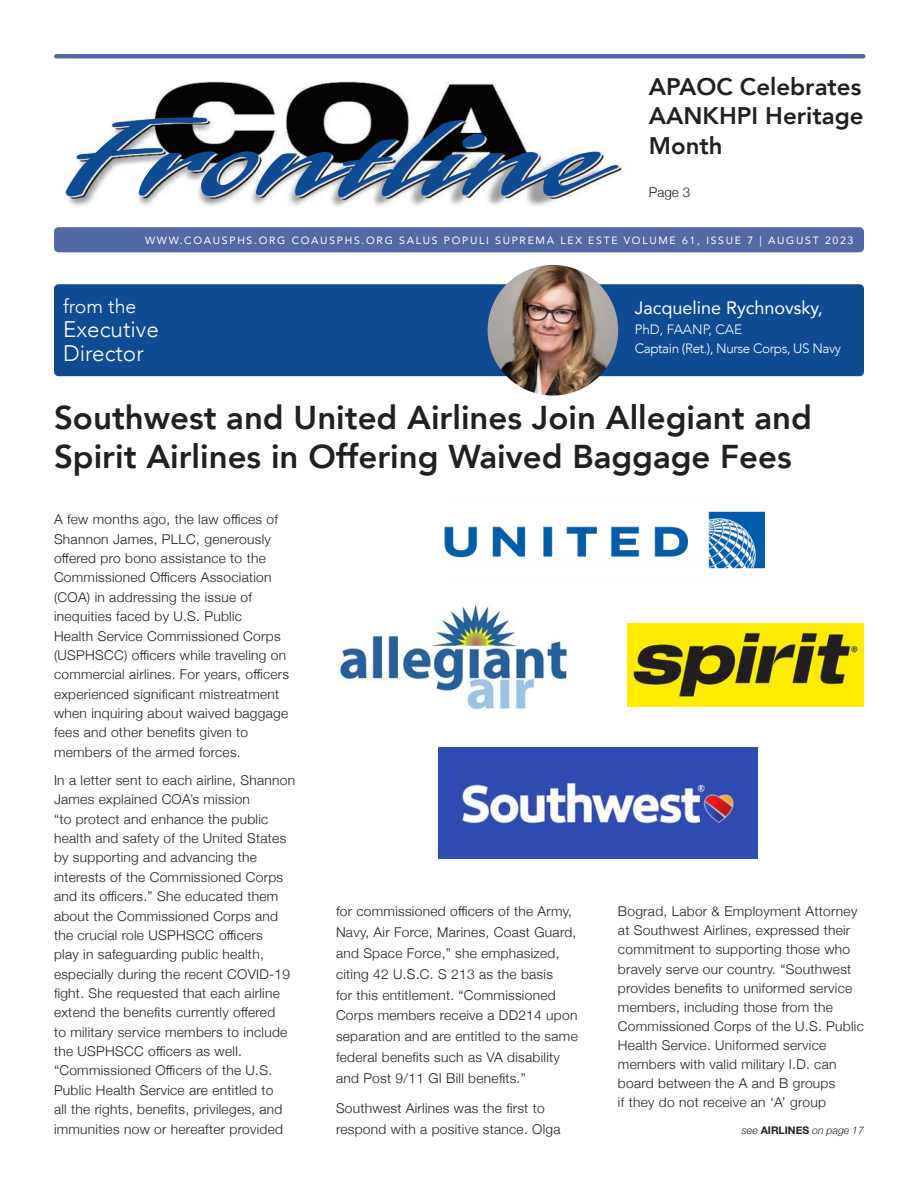
<style>
.page{position:relative;width:918px;height:1188px;background:#fff}
.page>*{position:absolute;margin:0;border:0;box-sizing:border-box;transform-origin:0 0}
.Headline_1{font:800 33px/39.6px "Avenir";color:#231f20}
.Body{font:800 24px/29.7px "Avenir";color:#231f20;text-align:justify}
.t1{font:300 22.5px "Avenir";color:#fff}
.t2{font:300 19.5px "Avenir";color:#fff}
.t3{font:18px "Avenir";color:#fff}
.Body-2{font:300 13.5px/19.4px "Helvetica Neue";letter-spacing:.02em;color:#231f20}
.t4{font:300 13.5px/19.5px "Avenir";letter-spacing:-.03em;color:#fff}
.t5{font:10.5px "Avenir";letter-spacing:.16em;color:#fff}
.t6{font:italic 300 10.5px "Helvetica Neue";color:#231f20}
.s1{color:#5369a5}
.s2{font-weight:700;font-style:normal}
</style>
<div class="page">
<img style="left:338px;top:604px;width:234px;height:107px">
<div style="left:54px;top:227px;width:810px;height:25px;background:#5369a5;border-radius:4px"></div>
<div style="left:54px;top:284px;width:810px;height:92px;background:#0f4b92;border-radius:4px"></div>
<img style="left:488px;top:265px;width:130px;height:131px;border-radius:65px">
<img style="left:64px;top:81px;width:559px;height:126px">
<hr style="left:56px;top:54px;width:807px;height:4px;background:#5369a5">
<svg style="left:66px;top:116px;width:552px;height:83px"></svg>
<img style="left:438px;top:747px;width:319px;height:112px">
<img style="left:444px;top:511px;width:321px;height:58px">
<img style="left:628px;top:624px;width:236px;height:82px">
<p class="Body" style="left:649px;top:71px;width:216px">APAOC Celebrates AANKHPI Heritage Month</p>
<p class="Body-2" style="left:649px;top:182px;width:43px">Page 3</p>
<p class="t5" style="left:145px;top:231px;width:714px">WWW.COAUSPHS.ORG COAUSPHS.ORG SALUS POPULI SUPREMA LEX ESTE VOLUME 61, ISSUE 7 | AUGUST 2023<span class="s1">.</span></p>
<p class="t2" style="left:63px;top:294px;width:75px">from the</p>
<p class="t1" style="left:63px;top:316px;width:97px">Executive</p>
<p class="t1" style="left:63px;top:340px;width:82px">Director</p>
<p class="t3" style="left:635px;top:294px;width:190px">Jacqueline Rychnovsky,</p>
<p class="t4" style="left:635px;top:319px;width:208px">PhD, FAANP, CAE<br>Captain (Ret.), Nurse Corps, US Navy</p>
<p class="Headline_1" style="left:54px;top:397px;width:759px">Southwest and United Airlines Join Allegiant and<br>Spirit Airlines in Offering Waived Baggage Fees</p>
<p class="Body-2" style="left:54px;top:509px;width:237px">A few months ago, the law offices of Shannon James, PLLC, generously offered pro bono assistance to the Commissioned Officers Association (COA) in addressing the issue of inequities faced by U.S. Public<br>Health Service Commissioned Corps (USPHSCC) officers while traveling on commercial airlines. For years, officers experienced significant mistreatment when inquiring about waived baggage fees and other benefits given to members of the armed forces.</p>
<p class="Body-2" style="left:54px;top:770px;width:243px">In a letter sent to each airline, Shannon James explained COA’s mission<br>“to protect and enhance the public health and safety of the United States by supporting and advancing the interests of the Commissioned Corps and its officers.” She educated them about the Commissioned Corps and the crucial role USPHSCC officers<br>play in safeguarding public health, especially during the recent COVID-19 fight. She requested that each airline extend the benefits currently offered<br>to military service members to include the USPHSCC officers as well. “Commissioned Officers of the U.S.<br>Public Health Service are entitled to<br>all the rights, benefits, privileges, and immunities now or hereafter provided</p>
<p class="Body-2" style="left:336px;top:900px;width:243px;line-height:20.9px">for commissioned officers of the Army, Navy, Air Force, Marines, Coast Guard, and Space Force,” she emphasized, citing 42 U.S.C. S 213 as the basis<br>for this entitlement. “Commissioned Corps members receive a DD214 upon separation and are entitled to the same federal benefits such as VA disability and Post 9/11 GI Bill benefits.”</p>
<p class="Body-2" style="left:336px;top:1096px;width:226px;line-height:20.9px">Southwest Airlines was the first to respond with a positive stance. Olga</p>
<p class="Body-2" style="left:618px;top:901px;width:247px">Bograd, Labor &amp; Employment Attorney at Southwest Airlines, expressed their commitment to supporting those who bravely serve our country. “Southwest provides benefits to uniformed service members, including those from the Commissioned Corps of the U.S. Public Health Service. Uniformed service members with valid military I.D. can board between the A and B groups<br>if they do not receive an ‘A’ group</p>
<p class="t6" style="left:742px;top:1121px;width:124px">see <span class="s2">AIRLINES</span> on page 17</p>
</div>
